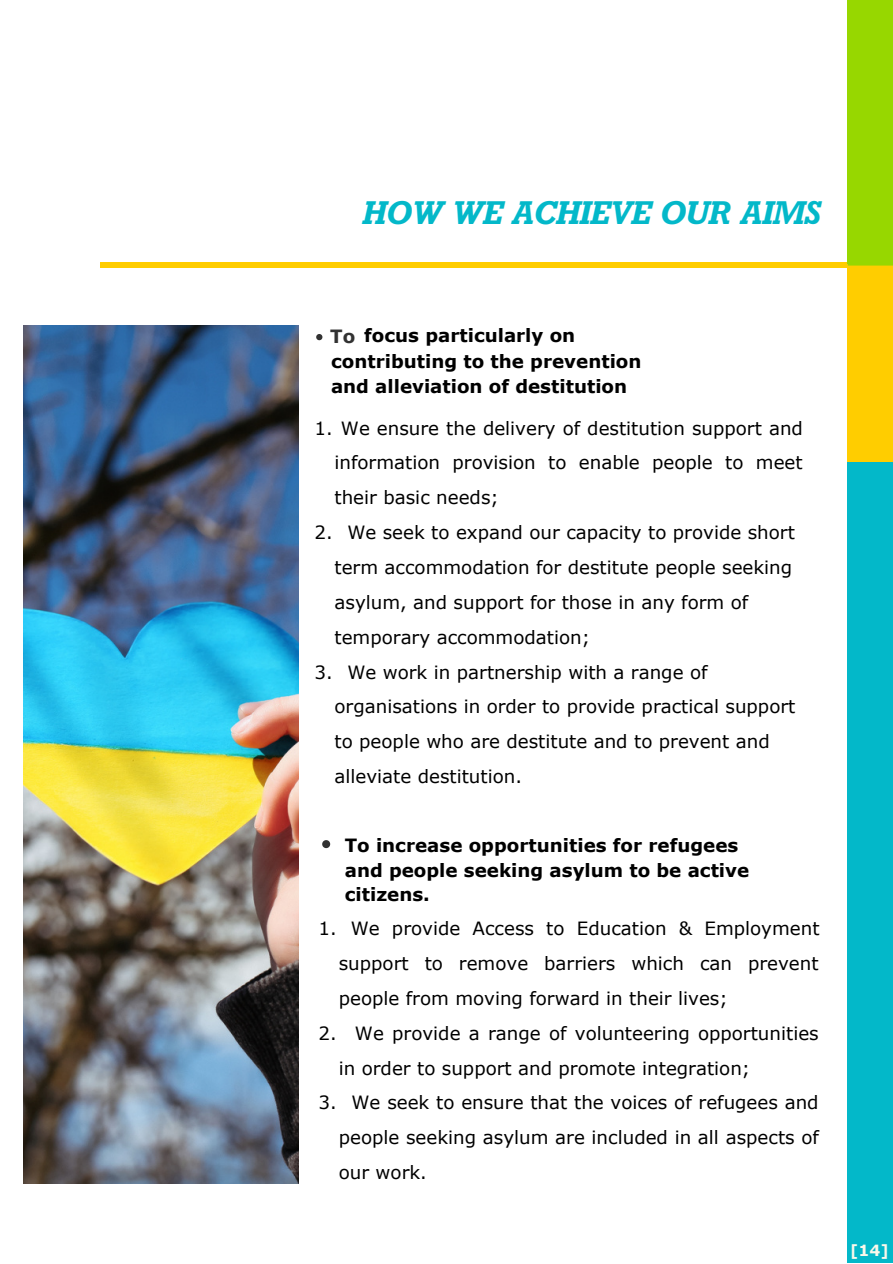
<style>
.page{position:relative;width:893px;height:1264px;background:#fff}
.page>*{position:absolute;margin:0;border:0;box-sizing:border-box;transform-origin:0 0}
.t1{font:italic 700 32.25px "Rockwell BQ";color:#03b8c9}
.t2{font:18.3px/34.8px "Verdana";color:#000;text-align:justify}
.t3{font:700 18.3px/25.2px "Verdana";color:#000}
.t4{font:700 18.3px "Verdana";color:#323232}
.t5{font:700 15.45px "Verdana";color:#faf8eb}
</style>
<div class="page">
<div style="left:100px;top:263px;width:747px;height:5px;background:#ffcd00"></div>
<div style="left:847px;top:0;width:45px;height:284px;background:#97d700"></div>
<div style="left:847px;top:264px;width:45px;height:218px;background:#ffcd00"></div>
<div style="left:847px;top:462px;width:45px;height:800px;background:#03b8c9"></div>
<svg style="left:847px;top:264px;width:45px;height:1px"></svg>
<img style="left:23px;top:325px;width:276px;height:858px">
<svg style="left:316px;top:334px;width:6px;height:6px"></svg>
<svg style="left:322px;top:840px;width:8px;height:8px"></svg>
<h1 class="t1" style="left:362px;top:194px;width:459px">HOW WE ACHIEVE OUR AIMS</h1>
<p class="t3" style="left:331px;top:322px;width:312px;text-indent:33px">focus particularly on contributing to the prevention and alleviation of destitution</p>
<p class="t2" style="left:334px;top:410px;width:470px;text-indent:6px">We ensure the delivery of destitution support and information provision to enable people to meet their basic needs;</p>
<p class="t2" style="left:347px;top:514px;width:449px">We seek to expand our capacity to provide short</p>
<p class="t2" style="left:334px;top:549px;width:459px">term accommodation for destitute people seeking</p>
<p class="t2" style="left:334px;top:584px;width:415px">asylum, and support for those in any form of</p>
<p class="t2" style="left:334px;top:619px;width:257px">temporary accommodation;</p>
<p class="t2" style="left:347px;top:654px;width:361px">We work in partnership with a range of</p>
<p class="t2" style="left:334px;top:688px;width:462px">organisations in order to provide practical support</p>
<p class="t2" style="left:334px;top:723px;width:436px">to people who are destitute and to prevent and</p>
<p class="t2" style="left:334px;top:758px;width:189px">alleviate destitution.</p>
<p class="t4" style="left:330px;top:325px;width:27px">To</p>
<p class="t2" style="left:314px;top:410px;width:20px">1.</p>
<p class="t2" style="left:314px;top:514px;width:20px">2.</p>
<p class="t2" style="left:314px;top:654px;width:20px">3.</p>
<p class="t3" style="left:345px;top:832px;width:406px;line-height:24.8px">To increase opportunities for refugees and people seeking asylum to be active citizens.</p>
<p class="t2" style="left:339px;top:910px;width:482px;text-indent:12px">We provide Access to Education &amp; Employment support to remove barriers which can prevent people from moving forward in their lives;</p>
<p class="t2" style="left:339px;top:1015px;width:481px;text-indent:16px">We provide a range of volunteering opportunities in order to support and promote integration;</p>
<p class="t2" style="left:339px;top:1084px;width:481px;text-indent:13px">We seek to ensure that the voices of refugees and people seeking asylum are included in all aspects of our work.</p>
<p class="t2" style="left:318px;top:910px;width:20px">1.</p>
<p class="t2" style="left:318px;top:1015px;width:20px">2.</p>
<p class="t2" style="left:318px;top:1084px;width:20px">3.</p>
<p class="t5" style="left:850px;top:1240px;width:40px">[14]</p>
</div>
